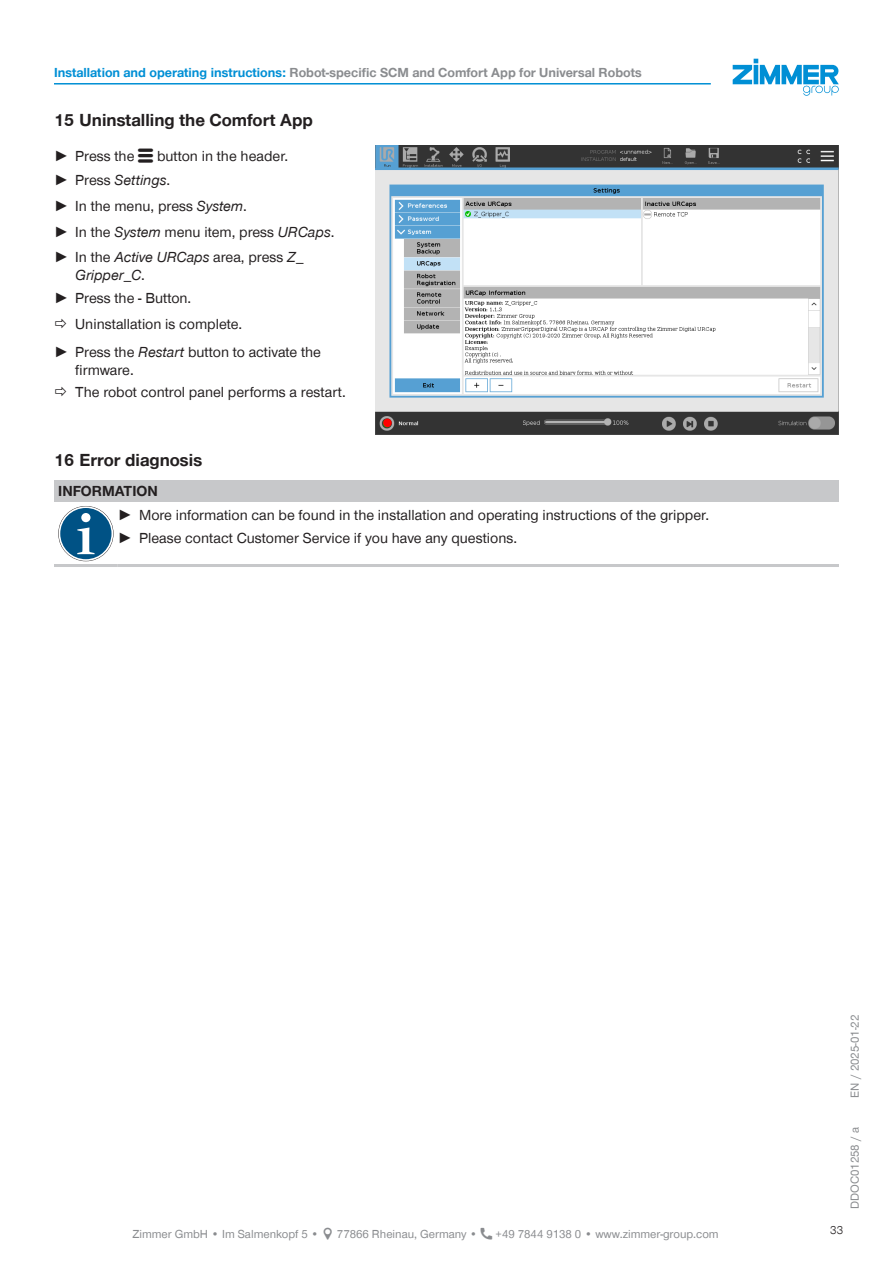
<style>
.page{position:relative;width:893px;height:1263px;background:#fff}
.page>*{position:absolute;margin:0;border:0;box-sizing:border-box;transform-origin:0 0}
.t1{font:700 18px "Zimmer Group Sans Global";color:#231f20}
.t2{font:15px/18px "Zimmer Group Sans Global";color:#231f20}
.t3{font:italic 15px/18px "Zimmer Group Sans";color:#231f20}
.CB_AF_TD-Signalwort{font:700 15px "Zimmer Group Sans Global";color:#231f20}
.CB_AF_TD-Kopfzeile{font:700 13.5px "Zimmer Group Sans Global";color:#8a8c8f}
.CB_AF_TD-Fusszeile{font:12px "Zimmer Group Sans Global";color:#8a8c8f}
.CB_AF_TD-Seitenrand{font:12px "Zimmer Group Sans";color:#8a8c8f}
.CB_AF_Seitenzahl_rechts{font:300 12px "Zimmer Group Sans";color:#231f20}
.s1{color:#008fd5}
.s2{font-family:"Zimmer Group Sans"}
.s3{font-style:normal}
.s4{font-family:"Zimmer Group Sans Global";font-style:normal}
.s5{font-family:"Zimmer Group Sans";font-style:italic}
</style>
<div class="page">
<svg style="left:733px;top:59px;width:106px;height:37px"></svg>
<img style="left:375px;top:146px;width:464px;height:288px">
<div style="left:383px;top:419px;width:9px;height:8px;background:#f00;border-radius:50%"></div>
<div style="left:54px;top:480px;width:785px;height:22px;background:#c7c8ca"></div>
<hr style="left:54px;top:564px;width:64px;height:3px;background:#c7c8ca">
<hr style="left:118px;top:564px;width:721px;height:3px;background:#c7c8ca">
<svg style="left:58px;top:506px;width:56px;height:55px"></svg>
<svg style="left:59px;top:506px;width:54px;height:55px"></svg>
<div style="left:60px;top:508px;width:52px;height:51px;background:#005285;border-radius:50%"></div>
<svg style="left:77px;top:527px;width:18px;height:27px"></svg>
<div style="left:81px;top:513px;width:9px;height:9px;background:#fff;border-radius:50%"></div>
<hr style="left:54px;top:83px;width:657px;height:2px;background:#008fd5">
<p class="CB_AF_TD-Kopfzeile" style="left:54px;top:65px;width:589px"><span class="s1">Installation and operating instructions:</span> Robot-specific SCM and Comfort App for Universal Robots</p>
<p class="t1" style="left:54px;top:110px;width:261px">15 Uninstalling the Comfort App</p>
<p class="t2" style="left:54px;top:146px;width:82px"><span class="s2">►</span> Press the</p>
<p class="t2" style="left:157px;top:146px;width:133px">button in the header.</p>
<p class="t3" style="left:54px;top:171px;width:118px"><span class="s3">►</span> <span class="s4">Press</span> Settings<span class="s4">.</span></p>
<p class="t2" style="left:54px;top:197px;width:194px"><span class="s2">►</span> In the menu, press <span class="s5">System</span>.</p>
<p class="t2" style="left:54px;top:223px;width:282px"><span class="s2">►</span> In the <span class="s5">System</span> menu item, press <span class="s5">URCaps</span>.</p>
<p class="t3" style="left:75px;top:248px;width:230px;text-indent:-21px"><span class="s3">►</span> <span class="s4">In the</span> Active URCaps <span class="s4">area, press</span> Z_<br>Gripper_C<span class="s4">.</span></p>
<p class="t2" style="left:54px;top:289px;width:139px"><span class="s2">►</span> Press the - Button.</p>
<p class="t2" style="left:75px;top:315px;width:169px">Uninstallation is complete.</p>
<p class="t2" style="left:75px;top:342px;width:247px;text-indent:-21px"><span class="s2">►</span> Press the <span class="s5">Restart</span> button to activate the firmware.</p>
<p class="t2" style="left:75px;top:383px;width:272px">The robot control panel performs a restart.</p>
<p class="t1" style="left:54px;top:449px;width:150px">16 Error diagnosis</p>
<p class="CB_AF_TD-Signalwort" style="left:58px;top:482px;width:101px">INFORMATION</p>
<p class="t2" style="left:118px;top:506px;width:593px"><span class="s2">►</span> More information can be found in the installation and operating instructions of the gripper.</p>
<p class="t2" style="left:118px;top:529px;width:401px"><span class="s2">►</span> Please contact Customer Service if you have any questions.</p>
<p class="CB_AF_TD-Fusszeile" style="left:132px;top:1227px;width:188px">Zimmer GmbH • Im Salmenkopf 5 •</p>
<p class="CB_AF_TD-Fusszeile" style="left:337px;top:1227px;width:142px">77866 Rheinau, Germany •</p>
<p class="CB_AF_TD-Fusszeile" style="left:496px;top:1227px;width:225px">+49 7844 9138 0 • www.zimmer-group.com</p>
<p class="CB_AF_TD-Seitenrand" style="left:847px;top:1097px;width:84px;rotate:-90deg">EN / 2025-01-22</p>
<p class="CB_AF_Seitenzahl_rechts" style="left:830px;top:1222px;width:15px">33</p>
<p class="CB_AF_TD-Seitenrand" style="left:847px;top:1209px;width:83px;rotate:-90deg">DDOC01258 / a</p>
</div>
